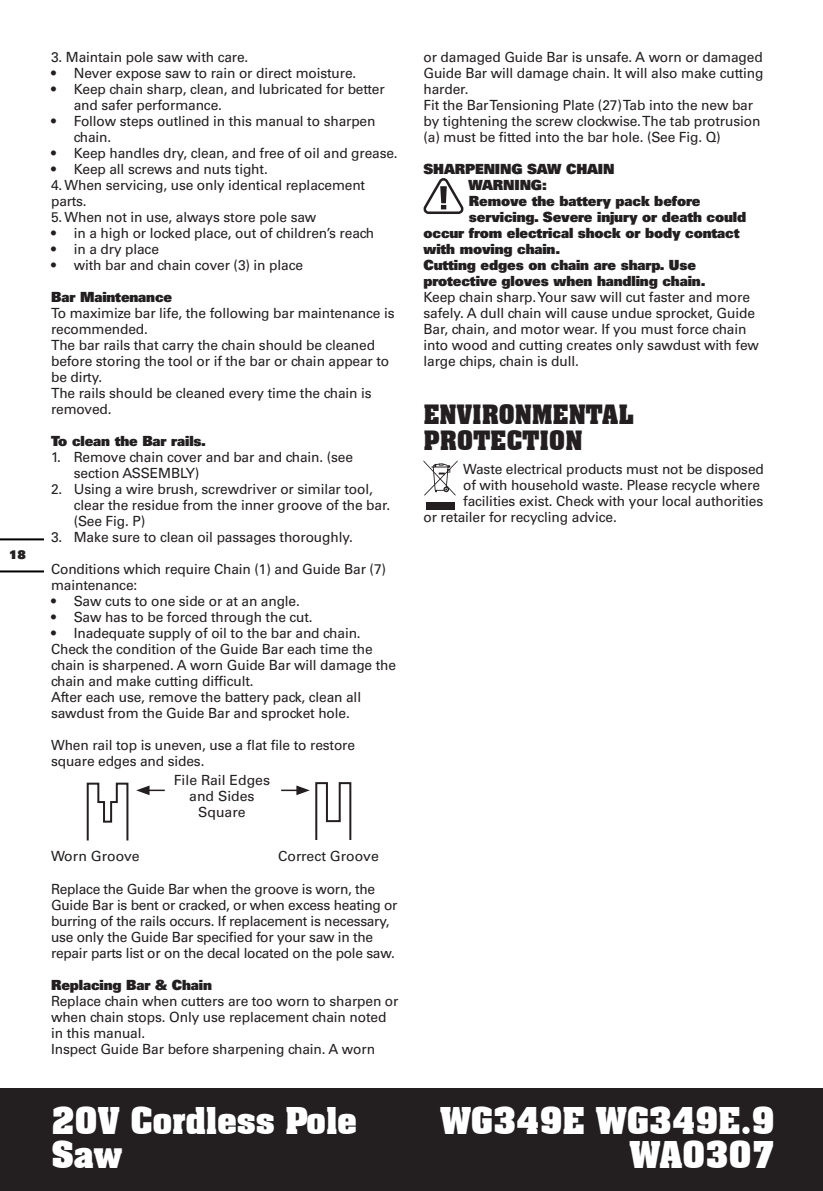
<style>
.page{position:relative;width:823px;height:1191px;background:#fff}
.page>*{position:absolute;margin:0;border:0;box-sizing:border-box;transform-origin:0 0}
.t1{font:700 36px/34px "Aachen BT";letter-spacing:-.025em;color:#fff;text-align:right}
.t2{font:700 26px/26px "Aachen BT";letter-spacing:-.01em;color:#231f20}
.t3{font:14px/16px "Univers";letter-spacing:-.01em;color:#231f20}
.t4{font:900 14px "Univers";letter-spacing:-.01em;color:#231f20}
.t5{font:900 12px "Univers";color:#231f20}
</style>
<div class="page">
<div style="left:0;top:1089px;width:822px;height:102px;background:#231f20"></div>
<hr style="left:0;top:570px;width:43px;height:2px;background:#000">
<hr style="left:0;top:538px;width:43px;height:2px;background:#000">
<svg style="left:136px;top:785px;width:29px;height:10px"></svg>
<svg style="left:281px;top:782px;width:71px;height:58px"></svg>
<svg style="left:86px;top:782px;width:43px;height:59px"></svg>
<svg style="left:423px;top:178px;width:40px;height:36px"></svg>
<svg style="left:423px;top:460px;width:34px;height:35px"></svg>
<div style="left:426px;top:502px;width:28px;height:8px;background:#231f20"></div>
<p class="t5" style="left:9px;top:550px;width:18px">18</p>
<p class="t3" style="left:51px;top:50px;width:199px">3. Maintain pole saw with care.</p>
<p class="t3" style="left:51px;top:66px;width:306px">• Never expose saw to rain or direct moisture.</p>
<p class="t3" style="left:74px;top:82px;width:312px;text-indent:-23px">• Keep chain sharp, clean, and lubricated for better and safer performance.</p>
<p class="t3" style="left:74px;top:114px;width:303px;text-indent:-23px">• Follow steps outlined in this manual to sharpen chain.</p>
<p class="t3" style="left:51px;top:146px;width:348px">• Keep handles dry, clean, and free of oil and grease.</p>
<p class="t3" style="left:51px;top:162px;width:218px">• Keep all screws and nuts tight.</p>
<p class="t3" style="left:51px;top:178px;width:315px">4. When servicing, use only identical replacement parts.</p>
<p class="t3" style="left:51px;top:210px;width:267px">5. When not in use, always store pole saw</p>
<p class="t3" style="left:51px;top:226px;width:324px">• in a high or locked place, out of children’s reach</p>
<p class="t3" style="left:51px;top:242px;width:109px">• in a dry place</p>
<p class="t3" style="left:51px;top:258px;width:253px">• with bar and chain cover (3) in place</p>
<p class="t4" style="left:51px;top:291px;width:123px">Bar Maintenance</p>
<p class="t3" style="left:51px;top:306px;width:345px">To maximize bar life, the following bar maintenance is recommended.<br>The bar rails that carry the chain should be cleaned before storing the tool or if the bar or chain appear to be dirty.<br>The rails should be cleaned every time the chain is removed.</p>
<p class="t4" style="left:51px;top:435px;width:156px">To clean the Bar rails.</p>
<p class="t3" style="left:74px;top:450px;width:280px;text-indent:-23px">1. Remove chain cover and bar and chain. (see section ASSEMBLY)</p>
<p class="t3" style="left:74px;top:482px;width:318px;text-indent:-23px">2. Using a wire brush, screwdriver or similar tool, clear the residue from the inner groove of the bar. (See Fig. P)</p>
<p class="t3" style="left:51px;top:530px;width:303px">3. Make sure to clean oil passages thoroughly.</p>
<p class="t3" style="left:51px;top:562px;width:336px">Conditions which require Chain (1) and Guide Bar (7) maintenance:</p>
<p class="t3" style="left:51px;top:594px;width:250px">• Saw cuts to one side or at an angle.</p>
<p class="t3" style="left:51px;top:610px;width:263px">• Saw has to be forced through the cut.</p>
<p class="t3" style="left:51px;top:626px;width:346px">• Inadequate supply of oil to the bar and chain.<br>Check the condition of the Guide Bar each time the chain is sharpened. A worn Guide Bar will damage the chain and make cutting difficult.<br>After each use, remove the battery pack, clean all sawdust from the Guide Bar and sprocket hole.</p>
<p class="t3" style="left:51px;top:738px;width:305px">When rail top is uneven, use a flat file to restore square edges and sides.</p>
<p class="t3" style="left:174px;top:773px;width:98px;text-align:center">File Rail Edges and Sides<br>Square</p>
<p class="t3" style="left:51px;top:849px;width:90px">Worn Groove</p>
<p class="t3" style="left:278px;top:849px;width:102px">Correct Groove</p>
<p class="t3" style="left:51px;top:882px;width:348px">Replace the Guide Bar when the groove is worn, the Guide Bar is bent or cracked, or when excess heating or burring of the rails occurs. If replacement is necessary, use only the Guide Bar specified for your saw in the repair parts list or on the decal located on the pole saw.</p>
<p class="t4" style="left:51px;top:979px;width:162px">Replacing Bar &amp; Chain</p>
<p class="t3" style="left:51px;top:994px;width:349px">Replace chain when cutters are too worn to sharpen or when chain stops. Only use replacement chain noted in this manual.<br>Inspect Guide Bar before sharpening chain. A worn</p>
<h1 class="t1" style="left:51px;top:1103px;width:308px;text-align:left">20V Cordless Pole<br>Saw</h1>
<p class="t3" style="left:423px;top:50px;width:341px">or damaged Guide Bar is unsafe. A worn or damaged Guide Bar will damage chain. It will also make cutting harder.<br>Fit the Bar Tensioning Plate (27) Tab into the new bar by tightening the screw clockwise. The tab protrusion (a) must be fitted into the bar hole. (See Fig. Q)</p>
<p class="t4" style="left:423px;top:163px;width:192px">SHARPENING SAW CHAIN</p>
<p class="t4" style="left:468px;top:179px;width:80px">WARNING:</p>
<p class="t4" style="left:468px;top:195px;width:233px">Remove the battery pack before</p>
<p class="t4" style="left:468px;top:211px;width:278px">servicing. Severe injury or death could</p>
<p class="t4" style="left:423px;top:227px;width:317px">occur from electrical shock or body contact</p>
<p class="t4" style="left:423px;top:243px;width:138px">with moving chain.</p>
<p class="t4" style="left:423px;top:259px;width:274px">Cutting edges on chain are sharp. Use</p>
<p class="t4" style="left:423px;top:275px;width:283px">protective gloves when handling chain.</p>
<p class="t3" style="left:423px;top:290px;width:337px">Keep chain sharp. Your saw will cut faster and more safely. A dull chain will cause undue sprocket, Guide Bar, chain, and motor wear. If you must force chain into wood and cutting creates only sawdust with few large chips, chain is dull.</p>
<h2 class="t2" style="left:423px;top:401px;width:212px">ENVIRONMENTAL<br>PROTECTION</h2>
<p class="t3" style="left:463px;top:462px;width:302px">Waste electrical products must not be disposed</p>
<p class="t3" style="left:463px;top:478px;width:298px">of with household waste. Please recycle where</p>
<p class="t3" style="left:463px;top:494px;width:301px">facilities exist. Check with your local authorities</p>
<p class="t3" style="left:423px;top:510px;width:195px">or retailer for recycling advice.</p>
<h1 class="t1" style="left:439px;top:1103px;width:337px">WG349E WG349E.9<br>WA0307</h1>
</div>
